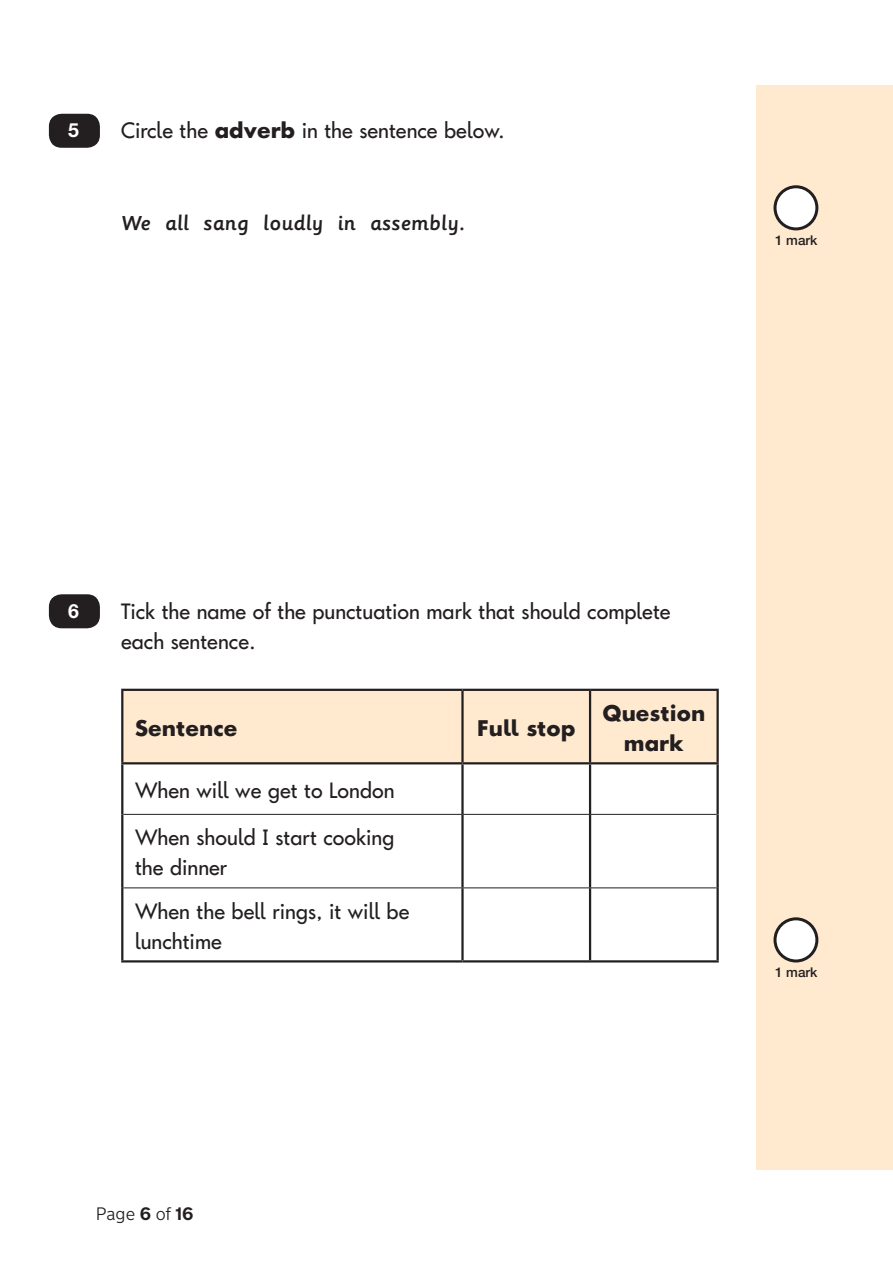
<style>
.page{position:relative;width:893px;height:1263px;background:#fff}
.page>*{position:absolute;margin:0;border:0;box-sizing:border-box;transform-origin:0 0}
.t1{font:22.5px/30px "Keystageone Regular 8";color:#231f20}
.t2{font:22.5px "Keystageone Regular 7";color:#231f20}
.t3{font:22.5px/30px "Keystageone Bold 9";color:#231f20;text-align:center}
.t4{font:22.5px "Sassoon Primary Md 7";color:#231f20}
.t5{font:700 19.5px "Helvetica Neue LT Std";color:#fff}
.t6{font:300 18px "New Transport";color:#231f20}
.t7{font:500 13.5px "Helvetica Neue LT Std";color:#231f20}
.s1{font-family:"Keystageone Bold 8"}
.s2{font-weight:700}
</style>
<div class="page">
<div style="left:757px;top:85px;width:136px;height:1084px;background:#ffead0"></div>
<div style="left:775px;top:187px;width:42px;height:42px;background:#fff;border-radius:50%"></div>
<div style="left:773px;top:185px;width:45px;height:45px;border:3px solid #231f20;border-radius:50%"></div>
<div style="left:49px;top:114px;width:51px;height:34px;background:#231f20;border-radius:13px"></div>
<div style="left:123px;top:691px;width:593px;height:71px;background:#ffead0"></div>
<hr style="left:121px;top:689px;width:341px;height:2px;background:#231f20">
<hr style="left:121px;top:691px;width:2px;height:71px;background:#231f20">
<hr style="left:462px;top:689px;width:128px;height:2px;background:#231f20">
<hr style="left:461px;top:691px;width:3px;height:71px;background:#231f20">
<hr style="left:590px;top:689px;width:129px;height:2px;background:#231f20">
<hr style="left:589px;top:691px;width:2px;height:71px;background:#231f20">
<hr style="left:716px;top:691px;width:3px;height:71px;background:#231f20">
<hr style="left:121px;top:762px;width:341px;height:2px;background:#231f20">
<hr style="left:462px;top:762px;width:128px;height:2px;background:#231f20">
<hr style="left:590px;top:762px;width:129px;height:2px;background:#231f20">
<hr style="left:121px;top:764px;width:2px;height:50px;background:#231f20">
<hr style="left:461px;top:764px;width:3px;height:50px;background:#231f20">
<hr style="left:589px;top:764px;width:2px;height:50px;background:#231f20">
<hr style="left:716px;top:764px;width:3px;height:50px;background:#231f20">
<hr style="left:121px;top:814px;width:2px;height:74px;background:#231f20">
<hr style="left:461px;top:815px;width:3px;height:72px;background:#231f20">
<hr style="left:589px;top:815px;width:2px;height:72px;background:#231f20">
<hr style="left:716px;top:814px;width:3px;height:74px;background:#231f20">
<hr style="left:121px;top:888px;width:2px;height:72px;background:#231f20">
<hr style="left:461px;top:888px;width:3px;height:72px;background:#231f20">
<hr style="left:589px;top:888px;width:2px;height:72px;background:#231f20">
<hr style="left:716px;top:888px;width:3px;height:72px;background:#231f20">
<hr style="left:121px;top:960px;width:341px;height:2px;background:#231f20">
<hr style="left:462px;top:960px;width:128px;height:2px;background:#231f20">
<hr style="left:590px;top:960px;width:129px;height:2px;background:#231f20">
<hr style="left:123px;top:814px;width:339px;height:1px;background:#231f20">
<hr style="left:462px;top:814px;width:128px;height:1px;background:#231f20">
<hr style="left:590px;top:814px;width:126px;height:1px;background:#231f20">
<hr style="left:123px;top:887px;width:339px;height:1px;background:#231f20">
<hr style="left:462px;top:887px;width:128px;height:1px;background:#231f20">
<hr style="left:590px;top:887px;width:126px;height:1px;background:#231f20">
<div style="left:775px;top:919px;width:42px;height:42px;background:#fff;border-radius:50%"></div>
<div style="left:773px;top:917px;width:45px;height:45px;border:3px solid #231f20;border-radius:50%"></div>
<div style="left:49px;top:594px;width:51px;height:34px;background:#231f20;border-radius:13px"></div>
<p class="t5" style="left:68px;top:118px;width:12px">5</p>
<p class="t2" style="left:121px;top:120px;width:385px">Circle the <span class="s1">adverb</span> in the sentence below.</p>
<p class="t4" style="left:121px;top:211px;width:345px">We all sang loudly in assembly.</p>
<p class="t7" style="left:775px;top:232px;width:44px">1 mark</p>
<p class="t5" style="left:68px;top:599px;width:12px">6</p>
<p class="t1" style="left:121px;top:597px;width:551px">Tick the name of the punctuation mark that should complete each sentence.</p>
<p class="t3" style="left:135px;top:715px;width:104px">Sentence</p>
<p class="t3" style="left:477px;top:715px;width:100px">Full stop</p>
<p class="t1" style="left:135px;top:768px;width:261px;line-height:47.2px">When will we get to London<br>When should I start cooking</p>
<p class="t1" style="left:135px;top:847px;width:276px;line-height:43.5px">the dinner<br>When the bell rings, it will be</p>
<p class="t1" style="left:135px;top:927px;width:88px">lunchtime</p>
<p class="t3" style="left:602px;top:700px;width:104px">Question mark</p>
<p class="t7" style="left:775px;top:964px;width:44px">1 mark</p>
<p class="t6" style="left:96px;top:1203px;width:99px">Page <span class="s2">6</span> of <span class="s2">16</span></p>
</div>
